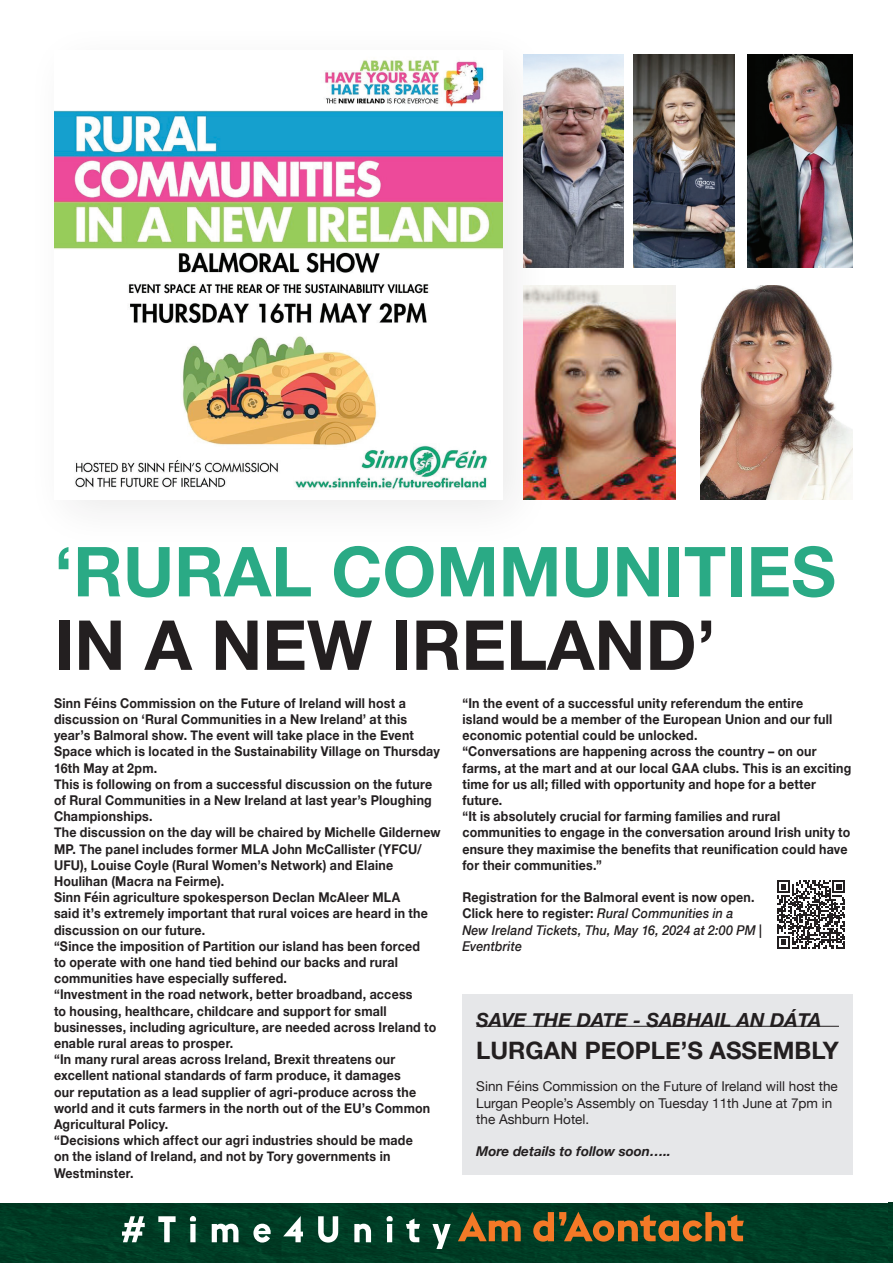
<style>
.page{position:relative;width:893px;height:1263px;background:#fff}
.page>*{position:absolute;margin:0;border:0;box-sizing:border-box;transform-origin:0 0}
.t1{font:700 69px "Helvetica Neue";color:#2aaa85}
.t2{font:700 69px "Helvetica Neue";color:#231f20}
.t3{font:700 24px "Helvetica Neue";color:#231f20}
.t4{font:italic 700 19.5px "Helvetica Neue";color:#231f20}
.t5{font:700 13.5px/16.2px "Helvetica Neue";letter-spacing:.02em;color:#231f20;scale:.92 1}
.t6{font:italic 500 13.5px/16.2px "Helvetica Neue";letter-spacing:.015em;color:#231f20;scale:.92 1}
.t7{font:13.5px/16.2px "Helvetica Neue";color:#231f20}
.t8{font:italic 700 13.5px "Helvetica Neue";color:#231f20}
.s1{font-weight:700;font-style:normal}
</style>
<div class="page">
<img style="left:0;top:1203px;width:889px;height:60px">
<svg style="left:122px;top:1216px;width:329px;height:33px"></svg>
<svg style="left:458px;top:1212px;width:286px;height:29px;background:#665525"></svg>
<img style="left:889px;top:1203px;width:4px;height:60px">
<svg style="left:777px;top:880px;width:68px;height:69px"></svg>
<div style="left:462px;top:994px;width:391px;height:180px;background:#e6e7e9"></div>
<hr style="left:476px;top:1026px;width:363px;height:1px;background:#231f20">
<img style="left:54px;top:60px;width:449px;height:430px">
<img style="left:523px;top:54px;width:101px;height:214px">
<img style="left:747px;top:54px;width:106px;height:214px">
<img style="left:634px;top:54px;width:100px;height:214px">
<img style="left:700px;top:285px;width:153px;height:214px">
<img style="left:523px;top:285px;width:152px;height:214px">
<h1 class="t1" style="left:54px;top:518px;width:783px">‘RURAL COMMUNITIES</h1>
<h1 class="t2" style="left:54px;top:591px;width:663px">IN A NEW IRELAND’</h1>
<p class="t5" style="left:54px;top:695px;width:422px">Sinn Féins Commission on the Future of Ireland will host a discussion on ‘Rural Communities in a New Ireland’ at this year’s Balmoral show. The event will take place in the Event Space which is located in the Sustainability Village on Thursday 16th May at 2pm.<br>This is following on from a successful discussion on the future of Rural Communities in a New Ireland at last year’s Ploughing Championships.<br>The discussion on the day will be chaired by Michelle Gildernew MP. The panel includes former MLA John McCallister (YFCU/ UFU), Louise Coyle (Rural Women’s Network) and Elaine Houlihan (Macra na Feirme).<br>Sinn Féin agriculture spokesperson Declan McAleer MLA<br>said it’s extremely important that rural voices are heard in the discussion on our future.<br>“Since the imposition of Partition our island has been forced<br>to operate with one hand tied behind our backs and rural communities have especially suffered.<br>“Investment in the road network, better broadband, access<br>to housing, healthcare, childcare and support for small businesses, including agriculture, are needed across Ireland to enable rural areas to prosper.<br>“In many rural areas across Ireland, Brexit threatens our excellent national standards of farm produce, it damages<br>our reputation as a lead supplier of agri-produce across the world and it cuts farmers in the north out of the EU’s Common Agricultural Policy.<br>“Decisions which affect our agri industries should be made<br>on the island of Ireland, and not by Tory governments in Westminster.</p>
<p class="t5" style="left:462px;top:695px;width:424px">“In the event of a successful unity referendum the entire<br>island would be a member of the European Union and our full economic potential could be unlocked.<br>“Conversations are happening across the country – on our farms, at the mart and at our local GAA clubs. This is an exciting time for us all; filled with opportunity and hope for a better future.<br>“It is absolutely crucial for farming families and rural communities to engage in the conversation around Irish unity to ensure they maximise the benefits that reunification could have for their communities.”</p>
<p class="t6" style="left:462px;top:888px;width:327px"><span class="s1">Registration for the Balmoral event is now open.<br>Click here to register:</span> Rural Communities in a New Ireland Tickets, Thu, May 16, 2024 at 2:00 PM | Eventbrite</p>
<h3 class="t4" style="left:476px;top:1005px;width:347px">SAVE THE DATE - SABHAIL AN DÁTA</h3>
<h2 class="t3" style="left:476px;top:1032px;width:364px">LURGAN PEOPLE’S ASSEMBLY</h2>
<p class="t7" style="left:476px;top:1079px;width:363px">Sinn Féins Commission on the Future of Ireland will host the<br>Lurgan People’s Assembly on Tuesday 11th June at 7pm in the Ashburn Hotel.</p>
<p class="t8" style="left:476px;top:1141px;width:196px">More details to follow soon…..</p>
</div>
